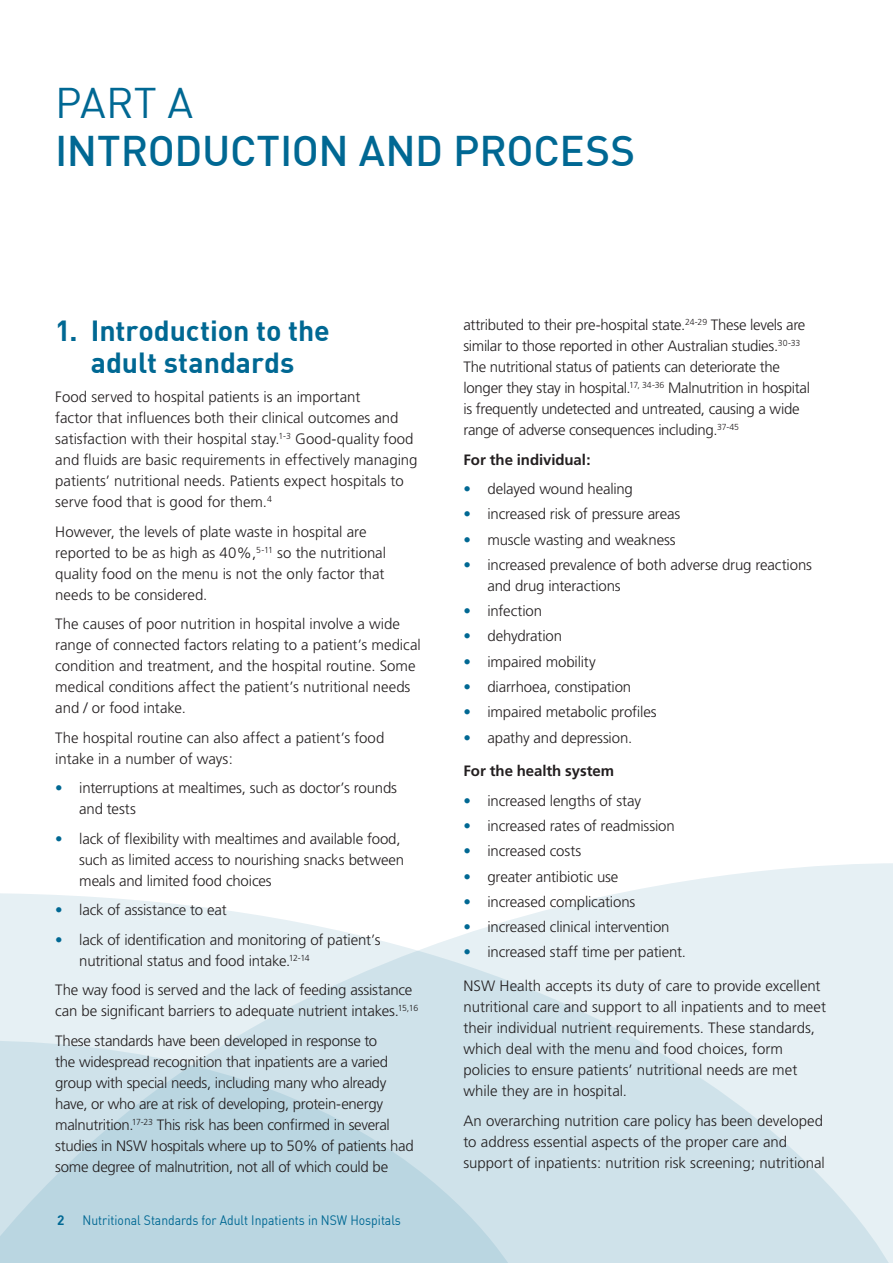
<style>
.page{position:relative;width:893px;height:1263px;background:#fff}
.page>*{position:absolute;margin:0;border:0;box-sizing:border-box;transform-origin:0 0}
.NEW_Page_Head_1_Adju{font:500 42px/48px "DIN";letter-spacing:-.005em;color:#006893}
.NEW_Head_Level_1{font:700 28.5px/31.5px "DIN";letter-spacing:-.005em;color:#006893;text-align:center}
.NEW_Bullets{font:300 15px/21px "Frutiger";letter-spacing:-.01em;color:#231f20}
.t1{font:700 15px "Frutiger";letter-spacing:-.005em;color:#231f20}
.t2{font:13.5px "DIN";color:#006893;scale:.9 1}
.t3{font:700 13.5px "DIN";color:#006893}
.s1{font-weight:400}
.s2{color:#006893}
</style>
<div class="page">
<svg style="left:622px;top:863px;width:271px;height:30px;fill:#e6f0f4"></svg>
<svg style="left:0;top:893px;width:893px;height:370px;background:#dfebf1"></svg>
<svg style="left:0;top:1040px;width:525px;height:223px;background:#c4dbe5"></svg>
<p class="NEW_Page_Head_1_Adju" style="left:55px;top:77px;width:582px"><span class="s1">PART A<br></span>INTRODUCTION AND PROCESS</p>
<p class="NEW_Head_Level_1" style="left:55px;top:314px;width:276px">1. Introduction to the adult standards</p>
<p class="NEW_Bullets" style="left:55px;top:387px;width:364px">Food served to hospital patients is an important<br>factor that influences both their clinical outcomes and satisfaction with their hospital stay.<sup>1-3</sup> Good-quality food and fluids are basic requirements in effectively managing patients’ nutritional needs. Patients expect hospitals to serve food that is good for them.<sup>4</sup></p>
<p class="NEW_Bullets" style="left:55px;top:521px;width:332px">However, the levels of plate waste in hospital are reported to be as high as 40%,<sup>5-11</sup> so the nutritional quality food on the menu is not the only factor that needs to be considered.</p>
<p class="NEW_Bullets" style="left:55px;top:614px;width:367px">The causes of poor nutrition in hospital involve a wide range of connected factors relating to a patient’s medical condition and treatment, and the hospital routine. Some medical conditions affect the patient’s nutritional needs and / or food intake.</p>
<p class="NEW_Bullets" style="left:55px;top:727px;width:331px">The hospital routine can also affect a patient’s food intake in a number of ways:</p>
<p class="NEW_Bullets" style="left:79px;top:778px;width:319px;text-indent:-24px"><span class="s2">•</span> interruptions at mealtimes, such as doctor’s rounds and tests</p>
<p class="NEW_Bullets" style="left:79px;top:828px;width:326px;text-indent:-24px"><span class="s2">•</span> lack of flexibility with mealtimes and available food, such as limited access to nourishing snacks between meals and limited food choices</p>
<p class="NEW_Bullets" style="left:55px;top:900px;width:173px"><span class="s2">•</span> lack of assistance to eat</p>
<p class="NEW_Bullets" style="left:79px;top:929px;width:303px;text-indent:-24px"><span class="s2">•</span> lack of identification and monitoring of patient’s nutritional status and food intake.<sup>12-14</sup></p>
<p class="NEW_Bullets" style="left:55px;top:980px;width:364px">The way food is served and the lack of feeding assistance can be significant barriers to adequate nutrient intakes.<sup>15,16</sup></p>
<p class="NEW_Bullets" style="left:55px;top:1030px;width:360px">These standards have been developed in response to<br>the widespread recognition that inpatients are a varied group with special needs, including many who already have, or who are at risk of developing, protein-energy malnutrition.<sup>17-23</sup> This risk has been confirmed in several studies in NSW hospitals where up to 50% of patients had some degree of malnutrition, not all of which could be</p>
<p class="t3" style="left:57px;top:1211px;width:9px">2</p>
<p class="t2" style="left:83px;top:1211px;width:355px">Nutritional Standards for Adult Inpatients in NSW Hospitals</p>
<p class="NEW_Bullets" style="left:463px;top:315px;width:348px">attributed to their pre-hospital state.<sup>24-29</sup> These levels are similar to those reported in other Australian studies.<sup>30-33<br></sup>The nutritional status of patients can deteriorate the longer they stay in hospital.<sup>17,</sup> <sup>34-36</sup> Malnutrition in hospital is frequently undetected and untreated, causing a wide range of adverse consequences including.<sup>37-45</sup></p>
<p class="t1" style="left:463px;top:451px;width:129px">For the individual:</p>
<p class="NEW_Bullets" style="left:463px;top:479px;width:171px"><span class="s2">•</span> delayed wound healing</p>
<p class="NEW_Bullets" style="left:463px;top:504px;width:218px"><span class="s2">•</span> increased risk of pressure areas</p>
<p class="NEW_Bullets" style="left:463px;top:529px;width:214px"><span class="s2">•</span> muscle wasting and weakness</p>
<p class="NEW_Bullets" style="left:487px;top:554px;width:326px;text-indent:-24px"><span class="s2">•</span> increased prevalence of both adverse drug reactions and drug interactions</p>
<p class="NEW_Bullets" style="left:463px;top:601px;width:80px"><span class="s2">•</span> infection</p>
<p class="NEW_Bullets" style="left:463px;top:626px;width:100px"><span class="s2">•</span> dehydration</p>
<p class="NEW_Bullets" style="left:463px;top:651px;width:134px"><span class="s2">•</span> impaired mobility</p>
<p class="NEW_Bullets" style="left:463px;top:676px;width:169px"><span class="s2">•</span> diarrhoea, constipation</p>
<p class="NEW_Bullets" style="left:463px;top:702px;width:195px"><span class="s2">•</span> impaired metabolic profiles</p>
<p class="NEW_Bullets" style="left:463px;top:727px;width:170px"><span class="s2">•</span> apathy and depression.</p>
<p class="t1" style="left:463px;top:762px;width:152px">For the health system</p>
<p class="NEW_Bullets" style="left:463px;top:790px;width:179px"><span class="s2">•</span> increased lengths of stay</p>
<p class="NEW_Bullets" style="left:463px;top:815px;width:213px"><span class="s2">•</span> increased rates of readmission</p>
<p class="NEW_Bullets" style="left:463px;top:841px;width:119px"><span class="s2">•</span> increased costs</p>
<p class="NEW_Bullets" style="left:463px;top:866px;width:156px"><span class="s2">•</span> greater antibiotic use</p>
<p class="NEW_Bullets" style="left:463px;top:891px;width:173px"><span class="s2">•</span> increased complications</p>
<p class="NEW_Bullets" style="left:463px;top:916px;width:208px"><span class="s2">•</span> increased clinical intervention</p>
<p class="NEW_Bullets" style="left:463px;top:942px;width:224px"><span class="s2">•</span> increased staff time per patient.</p>
<p class="NEW_Bullets" style="left:463px;top:975px;width:364px">NSW Health accepts its duty of care to provide excellent nutritional care and support to all inpatients and to meet their individual nutrient requirements. These standards, which deal with the menu and food choices, form policies to ensure patients’ nutritional needs are met while they are in hospital.</p>
<p class="NEW_Bullets" style="left:463px;top:1110px;width:363px">An overarching nutrition care policy has been developed to address essential aspects of the proper care and support of inpatients: nutrition risk screening; nutritional</p>
</div>
